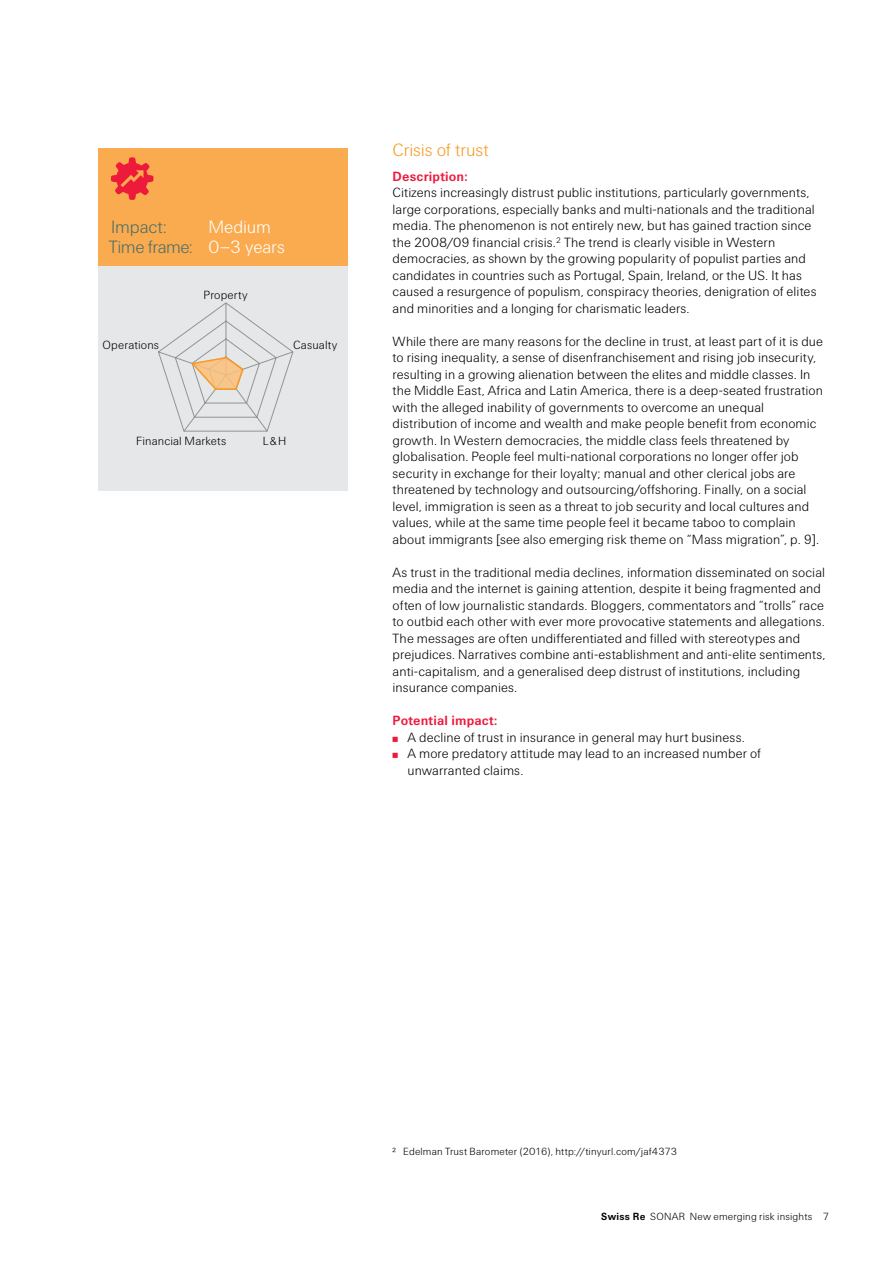
<style>
.page{position:relative;width:893px;height:1263px;background:#fff}
.page>*{position:absolute;margin:0;border:0;box-sizing:border-box;transform-origin:0 0}
.t1{font:300 18px/20.2px "Swiss Re Sans OT";letter-spacing:-.015em;color:#fff}
.t2{font:300 18px "Swiss Re Sans OT";letter-spacing:-.005em;color:#f89923}
.t3{font:300 18px "Swiss Re Sans OT";letter-spacing:-.005em;color:#4a6f68}
.t4{font:300 13.5px/16.5px "Swiss Re Sans OT";letter-spacing:.005em;color:#000}
.t5{font:700 13.5px "Swiss Re Sans OT";letter-spacing:.01em;color:#ed1a3b}
.t6{font:300 12px "Swiss Re Sans OT";letter-spacing:.01em;color:#000}
.t7{font:300 10.5px "Swiss Re Sans OT";letter-spacing:.015em;color:#000}
.s1{color:#4a6f68}
.s2{color:#ed1a3b}
.s3{font-weight:700}
</style>
<div class="page">
<div style="left:98px;top:148px;width:249px;height:118px;background:#faab50"></div>
<div style="left:98px;top:266px;width:249px;height:225px;background:#e6e7e8"></div>
<svg style="left:158px;top:302px;width:135px;height:130px"></svg>
<svg style="left:111px;top:157px;width:42px;height:43px"></svg>
<h1 class="t1" style="left:109px;top:217px;width:177px;text-indent:100px">Medium<br><span class="s1">Time frame:</span> 0–3 years</h1>
<p class="t6" style="left:204px;top:288px;width:46px">Property</p>
<h1 class="t3" style="left:111px;top:216px;width:57px">Impact:</h1>
<p class="t6" style="left:103px;top:338px;width:58px">Operations</p>
<p class="t6" style="left:293px;top:338px;width:46px">Casualty</p>
<p class="t6" style="left:136px;top:434px;width:92px">Financial Markets</p>
<p class="t6" style="left:263px;top:434px;width:25px">L&amp;H</p>
<h1 class="t2" style="left:393px;top:140px;width:98px">Crisis of trust</h1>
<p class="t5" style="left:393px;top:168px;width:77px">Description:</p>
<p class="t4" style="left:393px;top:185px;width:425px">Citizens increasingly distrust public institutions, particularly governments, large corporations, especially banks and multi-nationals and the traditional media. The phenomenon is not entirely new, but has gained traction since the 2008/09 financial crisis.<sup>2</sup> The trend is clearly visible in Western democracies, as shown by the growing popularity of populist parties and candidates in countries such as Portugal, Spain, Ireland, or the US. It has caused a resurgence of populism, conspiracy theories, denigration of elites and minorities and a longing for charismatic leaders.</p>
<p class="t4" style="left:393px;top:333px;width:432px">While there are many reasons for the decline in trust, at least part of it is due to rising inequality, a sense of disenfranchisement and rising job insecurity, resulting in a growing alienation between the elites and middle classes. In the Middle East, Africa and Latin America, there is a deep-seated frustration with the alleged inability of governments to overcome an unequal distribution of income and wealth and make people benefit from economic growth. In Western democracies, the middle class feels threatened by globalisation. People feel multi-national corporations no longer offer job security in exchange for their loyalty; manual and other clerical jobs are threatened by technology and outsourcing/offshoring. Finally, on a social level, immigration is seen as a threat to job security and local cultures and values, while at the same time people feel it became taboo to complain about immigrants [see also emerging risk theme on “Mass migration”, p. 9].</p>
<p class="t4" style="left:393px;top:564px;width:434px">As trust in the traditional media declines, information disseminated on social media and the internet is gaining attention, despite it being fragmented and often of low journalistic standards. Bloggers, commentators and “trolls” race to outbid each other with ever more provocative statements and allegations.<br>The messages are often undifferentiated and filled with stereotypes and prejudices. Narratives combine anti-establishment and anti-elite sentiments, anti-capitalism, and a generalised deep distrust of institutions, including insurance companies.</p>
<p class="t5" style="left:393px;top:713px;width:106px">Potential impact:</p>
<p class="t4" style="left:393px;top:729px;width:354px"><span class="s2">̤</span> A decline of trust in insurance in general may hurt business.</p>
<p class="t4" style="left:393px;top:745px;width:370px"><span class="s2">̤</span> A more predatory attitude may lead to an increased number of</p>
<p class="t4" style="left:407px;top:762px;width:117px">unwarranted claims.</p>
<p class="t7" style="left:393px;top:1145px;width:286px">2 Edelman Trust Barometer (2016), http://tinyurl.com/jaf4373</p>
<p class="t7" style="left:601px;top:1211px;width:229px"><span class="s3">Swiss Re</span> SONAR New emerging risk insights 7</p>
</div>
